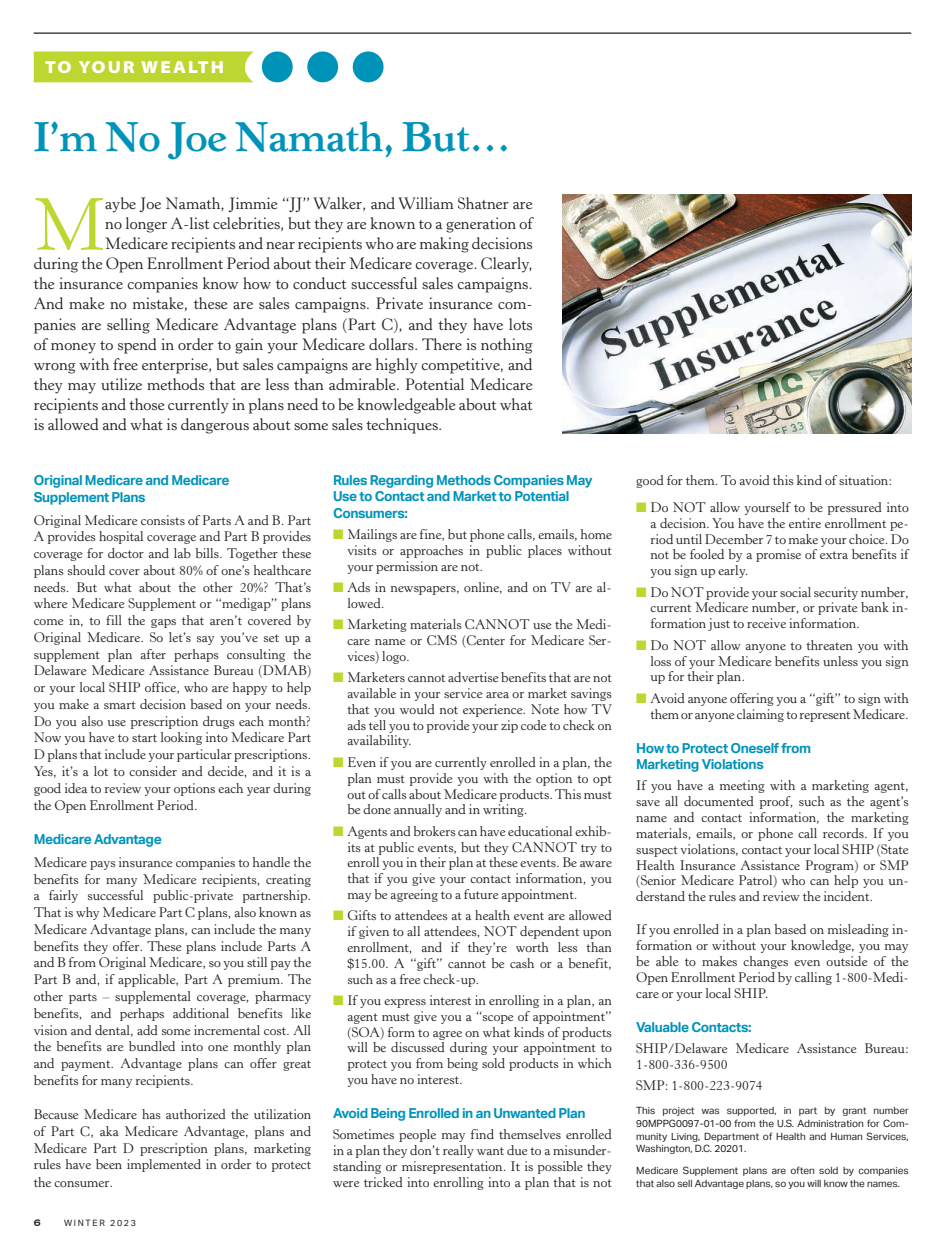
<style>
.page{position:relative;width:945px;height:1260px;background:#fff}
.page>*{position:absolute;margin:0;border:0;box-sizing:border-box;transform-origin:0 0}
._1-body{font:73px "Horley Old Style MT Std";color:#bed630}
._1-headline{font:700 41.25px "Horley Old Style MT Std";letter-spacing:-.015em;color:#0093ba}
.t1{font:900 semi-expanded 17.5px "Myriad Pro";letter-spacing:.12em;color:#fff}
._1-body-2{font:16.25px "Horley Old Style MT Std";color:#231f20}
._1-body-3{font:13.75px/15.8px "Horley Old Style MT Std";color:#231f20;text-align:justify}
._111-little_subheader{font:700 13.75px/16.4px "Aktiv Grotesk";letter-spacing:-.03em;color:#0093ba}
.t2{font:12.5px "Copperplate";color:#231f20}
._1-body-4{font:10px/12.8px "Aktiv Grotesk";color:#231f20;text-align:justify}
.t3{font:8.75px "Aktiv Grotesk";letter-spacing:.19em;color:#231f20}
.s1{color:#bed630}
</style>
<div class="page">
<hr style="left:34px;top:32px;width:877px;height:2px;background:#231f20">
<img style="left:562px;top:194px;width:349px;height:239px">
<div style="left:34px;top:52px;width:219px;height:30px;background:#bed630"></div>
<div style="left:262px;top:52px;width:31px;height:30px;background:#0093ba;border-radius:50%"></div>
<div style="left:307px;top:52px;width:31px;height:30px;background:#0093ba;border-radius:50%"></div>
<div style="left:353px;top:52px;width:31px;height:30px;background:#0093ba;border-radius:50%"></div>
<p class="t1" style="left:45px;top:56px;width:181px">TO YOUR WEALTH</p>
<p class="_1-headline" style="left:34px;top:110px;width:478px">I’m No Joe Namath, But…</p>
<p class="_1-body" style="left:34px;top:181px;width:73px">M</p>
<p class="_1-body-2" style="left:105px;top:194px;width:429px">aybe Joe Namath, Jimmie “JJ” Walker, and William Shatner are</p>
<p class="_1-body-2" style="left:105px;top:214px;width:429px">no longer A-list celebrities, but they are known to a generation of</p>
<p class="_1-body-2" style="left:105px;top:234px;width:429px">Medicare recipients and near recipients who are making decisions</p>
<p class="_1-body-2" style="left:34px;top:254px;width:501px">during the Open Enrollment Period about their Medicare coverage. Clearly,</p>
<p class="_1-body-2" style="left:34px;top:274px;width:501px">the insurance companies know how to conduct successful sales campaigns.</p>
<p class="_1-body-2" style="left:34px;top:294px;width:501px">And make no mistake, these are sales campaigns. Private insurance com-</p>
<p class="_1-body-2" style="left:34px;top:314px;width:501px">panies are selling Medicare Advantage plans (Part C), and they have lots</p>
<p class="_1-body-2" style="left:34px;top:334px;width:501px">of money to spend in order to gain your Medicare dollars. There is nothing</p>
<p class="_1-body-2" style="left:34px;top:354px;width:501px">wrong with free enterprise, but sales campaigns are highly competitive, and</p>
<p class="_1-body-2" style="left:34px;top:374px;width:501px">they may utilize methods that are less than admirable. Potential Medicare</p>
<p class="_1-body-2" style="left:34px;top:394px;width:501px">recipients and those currently in plans need to be knowledgeable about what</p>
<p class="_1-body-2" style="left:34px;top:414px;width:410px">is allowed and what is dangerous about some sales techniques.</p>
<p class="_111-little_subheader" style="left:34px;top:471px;width:197px;line-height:17.4px">Original Medicare and Medicare<br>Supplement Plans</p>
<p class="_1-body-3" style="left:34px;top:512px;width:279px;line-height:16.8px">Original Medicare consists of Parts A and B. Part A provides hospital coverage and Part B provides coverage for doctor and lab bills. Together these plans should cover about 80% of one’s healthcare needs. But what about the other 20%? That’s where Medicare Supplement or “medigap” plans come in, to fill the gaps that aren’t covered by Original Medicare. So let’s say you’ve set up a supplement plan after perhaps consulting the Delaware Medicare Assistance Bureau (DMAB) or your local SHIP office, who are happy to help you make a smart decision based on your needs.<br>Do you also use prescription drugs each month?<br>Now you have to start looking into Medicare Part D plans that include your particular prescriptions.<br>Yes, it’s a lot to consider and decide, and it is a good idea to review your options each year during the Open Enrollment Period.</p>
<p class="_111-little_subheader" style="left:34px;top:832px;width:130px">Medicare Advantage</p>
<p class="_1-body-3" style="left:34px;top:854px;width:279px;line-height:16.8px">Medicare pays insurance companies to handle the benefits for many Medicare recipients, creating a fairly successful public-private partnership.<br>That is why Medicare Part C plans, also known as Medicare Advantage plans, can include the many benefits they offer. These plans include Parts A and B from Original Medicare, so you still pay the Part B and, if applicable, Part A premium. The other parts – supplemental coverage, pharmacy benefits, and perhaps additional benefits like vision and dental, add some incremental cost. All the benefits are bundled into one monthly plan and payment. Advantage plans can offer great benefits for many recipients.</p>
<p class="_1-body-3" style="left:34px;top:1106px;width:279px;line-height:16.9px">Because Medicare has authorized the utilization of Part C, aka Medicare Advantage, plans and Medicare Part D prescription plans, marketing rules have been implemented in order to protect the consumer.</p>
<p class="t2" style="left:34px;top:1214px;width:9px">6</p>
<p class="t3" style="left:64px;top:1218px;width:73px">WINTER 2023</p>
<p class="_111-little_subheader" style="left:333px;top:472px;width:261px">Rules Regarding Methods Companies May<br>Use to Contact and Market to Potential<br>Consumers:</p>
<p class="_1-body-3" style="left:347px;top:527px;width:266px;text-indent:-14px"><span class="s1">■</span> Mailings are fine, but phone calls, emails, home visits or approaches in public places without your permission are not.</p>
<p class="_1-body-3" style="left:347px;top:580px;width:266px;text-indent:-14px"><span class="s1">■</span> Ads in newspapers, online, and on TV are al&shy;lowed.</p>
<p class="_1-body-3" style="left:347px;top:617px;width:266px;text-indent:-14px"><span class="s1">■</span> Marketing materials CANNOT use the Medi&shy;care name or CMS (Center for Medicare Ser&shy;vices) logo.</p>
<p class="_1-body-3" style="left:347px;top:670px;width:266px;text-indent:-14px"><span class="s1">■</span> Marketers cannot advertise benefits that are not available in your service area or market savings that you would not experience. Note how TV ads tell you to provide your zip code to check on availability.</p>
<p class="_1-body-3" style="left:347px;top:755px;width:266px;text-indent:-14px"><span class="s1">■</span> Even if you are currently enrolled in a plan, the plan must provide you with the option to opt out of calls about Medicare products. This must be done annually and in writing.</p>
<p class="_1-body-3" style="left:347px;top:824px;width:266px;text-indent:-14px"><span class="s1">■</span> Agents and brokers can have educational exhib&shy;its at public events, but they CANNOT try to enroll you in their plan at these events. Be aware that if you give your contact information, you may be agreeing to a future appointment.</p>
<p class="_1-body-3" style="left:347px;top:908px;width:266px;text-indent:-14px"><span class="s1">■</span> Gifts to attendees at a health event are allowed if given to all attendees, NOT dependent upon enrollment, and if they’re worth less than $15.00. A “gift” cannot be cash or a benefit, such as a free check-up.</p>
<p class="_1-body-3" style="left:347px;top:993px;width:266px;text-indent:-14px"><span class="s1">■</span> If you express interest in enrolling in a plan, an agent must give you a “scope of appointment” (SOA) form to agree on what kinds of products will be discussed during your appointment to protect you from being sold products in which you have no interest.</p>
<p class="_111-little_subheader" style="left:333px;top:1105px;width:254px">Avoid Being Enrolled in an Unwanted Plan</p>
<p class="_1-body-3" style="left:333px;top:1127px;width:280px">Sometimes people may find themselves enrolled in a plan they don’t really want due to a misunder&shy;standing or misrepresentation. It is possible they were tricked into enrolling into a plan that is not</p>
<p class="_1-body-3" style="left:636px;top:473px;width:257px">good for them. To avoid this kind of situation:</p>
<p class="_1-body-3" style="left:651px;top:500px;width:260px;text-indent:-14px"><span class="s1">■</span> Do NOT allow yourself to be pressured into a decision. You have the entire enrollment pe&shy;riod until December 7 to make your choice. Do not be fooled by a promise of extra benefits if you sign up early.</p>
<p class="_1-body-3" style="left:651px;top:584px;width:260px;text-indent:-14px"><span class="s1">■</span> Do NOT provide your social security number, current Medicare number, or private bank in&shy;formation just to receive information.</p>
<p class="_1-body-3" style="left:651px;top:637px;width:260px;text-indent:-14px"><span class="s1">■</span> Do NOT allow anyone to threaten you with loss of your Medicare benefits unless you sign up for their plan.</p>
<p class="_1-body-3" style="left:636px;top:691px;width:274px;text-align:right"><span class="s1">■</span> Avoid anyone offering you a “gift” to sign with them or anyone claiming to represent Medicare.</p>
<p class="_111-little_subheader" style="left:636px;top:740px;width:177px">How to Protect Oneself from<br>Marketing Violations</p>
<p class="_1-body-3" style="left:636px;top:778px;width:274px">If you have a meeting with a marketing agent, save all documented proof, such as the agent’s name and contact information, the marketing materials, emails, or phone call records. If you suspect violations, contact your local SHIP (State Health Insurance Assistance Program) or SMP (Senior Medicare Patrol) who can help you un&shy;derstand the rules and review the incident.</p>
<p class="_1-body-3" style="left:636px;top:922px;width:274px">If you enrolled in a plan based on misleading in&shy;formation or without your knowledge, you may be able to makes changes even outside of the Open Enrollment Period by calling 1-800-Medi&shy;care or your local SHIP.</p>
<p class="_111-little_subheader" style="left:636px;top:1019px;width:117px">Valuable Contacts:</p>
<p class="_1-body-3" style="left:636px;top:1041px;width:274px">SHIP/Delaware Medicare Assistance Bureau:<br>1-800-336-9500</p>
<p class="_1-body-3" style="left:636px;top:1078px;width:128px">SMP: 1-800-223-9074</p>
<p class="_1-body-4" style="left:636px;top:1105px;width:274px">This project was supported, in part by grant number 90MPPG0097-01-00 from the U.S. Administration for Com&shy;munity Living, Department of Health and Human Services, Washington, D.C. 20201.</p>
<p class="_1-body-4" style="left:636px;top:1164px;width:274px">Medicare Supplement plans are often sold by companies that also sell Advantage plans, so you will know the names.</p>
</div>
